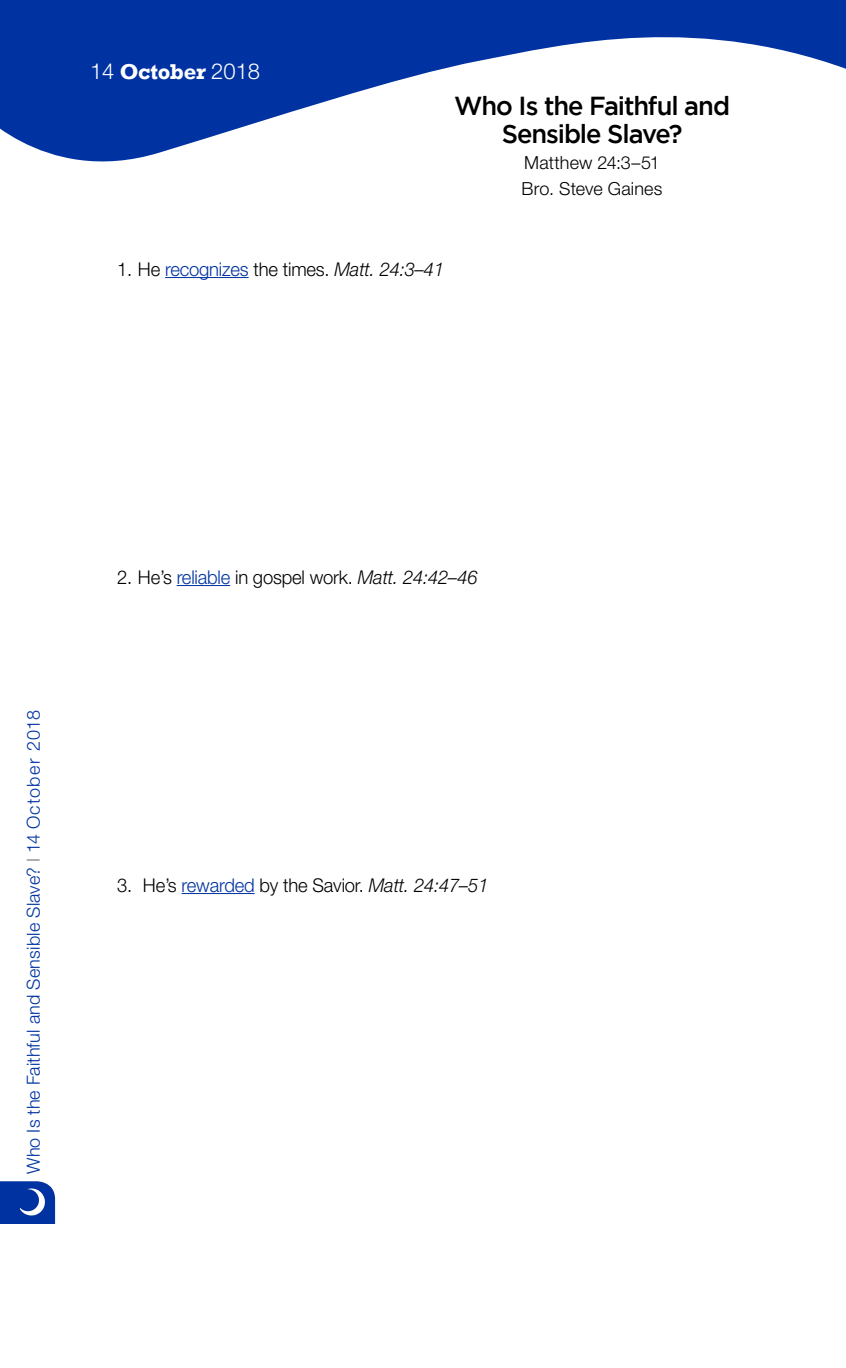
<style>
.page{position:relative;width:846px;height:1368px;background:#fff}
.page>*{position:absolute;margin:0;border:0;box-sizing:border-box;transform-origin:0 0}
.t1{font:500 26px/28px "Gotham";letter-spacing:-.04em;color:#000;text-align:center}
.t2{font:700 22px "Rockwell";letter-spacing:-.01em;color:#fff}
.t3{font:300 22px "Helvetica Neue LT Std";color:#fff}
.t4{font:300 19px "Helvetica Neue LT Std";letter-spacing:-.01em;color:#000}
.t5{font:300 18px "Helvetica Neue LT Std";letter-spacing:.01em;color:#0033a1}
.t6{font:300 18px/26px "Helvetica Neue LT Std";letter-spacing:.01em;color:#000}
.s1{font-family:"Helvetica Neue LT Std";font-weight:300}
.s2{color:#0033a1}
.s3{font-style:italic}
.s4{color:#807f83}
</style>
<div class="page">
<svg style="left:0;top:0;width:846px;height:162px;fill:#0033a1"></svg>
<hr style="left:165px;top:277px;width:84px;height:1px;background:#0033a1">
<hr style="left:177px;top:585px;width:53px;height:1px;background:#0033a1">
<hr style="left:182px;top:893px;width:73px;height:1px;background:#0033a1">
<svg style="left:0;top:1181px;width:55px;height:43px;background:#1f4bac"></svg>
<p class="t2" style="left:90px;top:58px;width:95px"><span class="s1">614</span>March</p>
<p class="t2" style="left:120px;top:58px;width:120px">October<span class="s1">2016</span></p>
<p class="t3" style="left:211px;top:58px;width:50px">2018</p>
<h1 class="t1" style="left:454px;top:92px;width:278px">Who Is the Faithful and<br>Sensible Slave?</h1>
<p class="t6" style="left:522px;top:150px;width:143px">Matthew 24:3–51<br>Bro. Steve Gaines</p>
<p class="t4" style="left:117px;top:257px;width:329px">1. He <span class="s2">recognizes</span> the times. <span class="s3">Matt. 24:3–41</span></p>
<p class="t5" style="left:22px;top:1174px;width:466px;rotate:-90deg">Who Is the Faithful and Sensible Slave? <span class="s4">I</span> 14 October 2018</p>
<p class="t4" style="left:117px;top:565px;width:362px">2. He’s <span class="s2">reliable</span> in gospel work. <span class="s3">Matt. 24:42–46</span></p>
<p class="t4" style="left:117px;top:873px;width:373px">3. He’s <span class="s2">rewarded</span> by the Savior. <span class="s3">Matt. 24:47–51</span></p>
</div>
